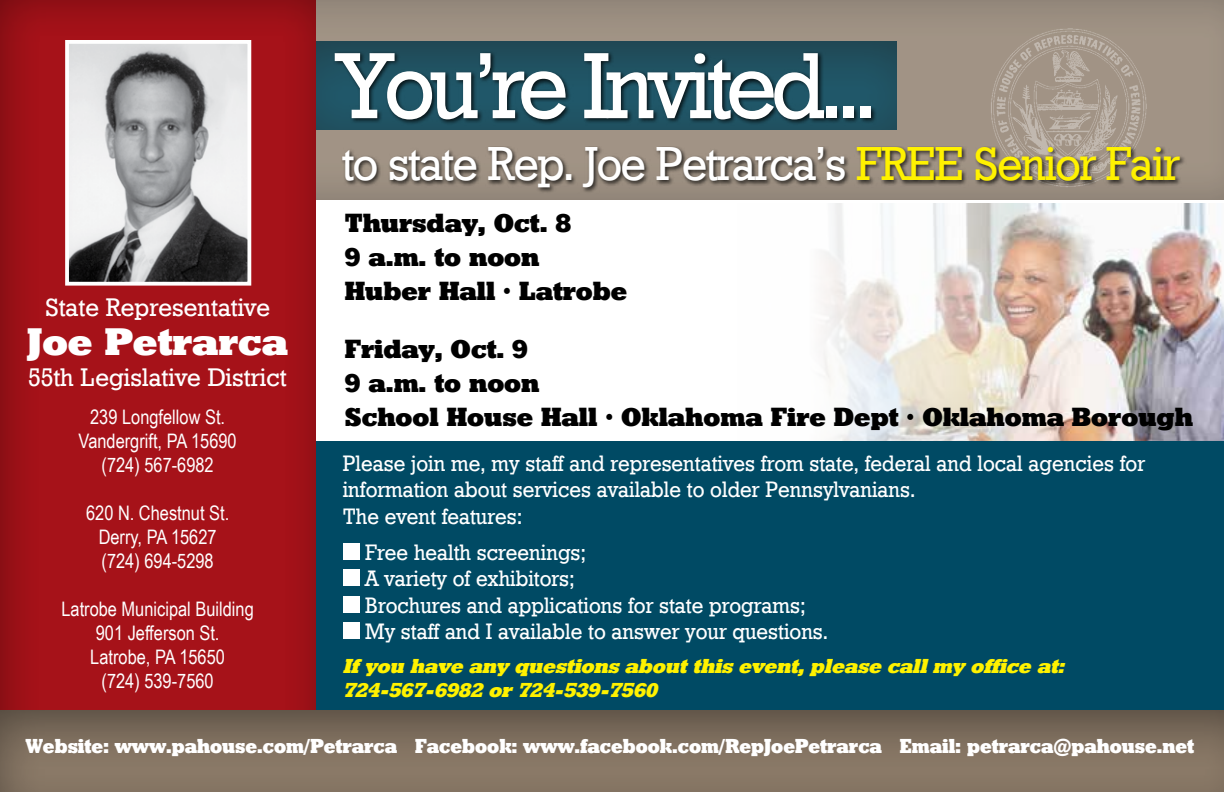
<style>
.page{position:relative;width:1224px;height:792px;background:#fff}
.page>*{position:absolute;margin:0;border:0;box-sizing:border-box;transform-origin:0 0}
.t1{font:93.8px "Rockland Regular SWFTE";letter-spacing:-.06em;color:#fff}
.t2{font:47px "Rockland Regular SWFTE";letter-spacing:-.03em;color:#fff}
.t3{font:38px "Rockland Bold SWFTE";color:#fff}
.t4{font:26px/34px "Rockland Bold SWFTE";color:#000}
.t5{font:25px "Rockland Regular SWFTE";color:#fff}
.t6{font:22px/26.4px "Rockland Regular SWFTE";color:#fff}
.t7{font:20px/24px "Arial Narrow";color:#fff;text-align:center}
.t8{font:20px "Rockland Bold SWFTE";color:#fff;scale:.9 1}
.t9{font:20px/24px "Rockland Bold Italic SWFTE";color:#fff200}
.s1{color:#fff200}
</style>
<div class="page">
<img style="left:737px;top:203px;width:487px;height:239px">
<div style="left:0;top:0;width:1224px;height:201px;background:#9f9283"></div>
<div style="left:276px;top:37px;width:622px;height:95px;background:#000;opacity:.45"></div>
<div style="left:0;top:442px;width:1224px;height:350px;background:#004a64"></div>
<div style="left:0;top:0;width:317px;height:792px;background:#000;opacity:.45"></div>
<div style="left:333px;top:51px;width:544px;height:74px;background:#000;opacity:.75"></div>
<img style="left:991px;top:28px;width:156px;height:118px">
<img style="left:70px;top:45px;width:176px;height:236px">
<div style="left:65px;top:40px;width:186px;height:246px;border:4px solid #fff"></div>
<div style="left:341px;top:146px;width:846px;height:47px;background:#000;opacity:.75"></div>
<div style="left:343px;top:543px;width:17px;height:17px;background:#fff"></div>
<div style="left:343px;top:570px;width:17px;height:16px;background:#fff"></div>
<div style="left:343px;top:596px;width:17px;height:17px;background:#fff"></div>
<div style="left:343px;top:622px;width:17px;height:17px;background:#fff"></div>
<div style="left:0;top:705px;width:1224px;height:87px;background:#000;opacity:.45"></div>
<h1 class="t1" style="left:340px;top:28px;width:539px">You’re Invited...</h1>
<p class="t5" style="left:45px;top:291px;width:227px">State Representative</p>
<h3 class="t3" style="left:27px;top:318px;width:262px">Joe Petrarca</h3>
<p class="t5" style="left:29px;top:361px;width:259px">55th Legislative District</p>
<p class="t7" style="left:79px;top:404px;width:160px">239 Longfellow St.<br>Vandergrift, PA 15690 (724) 567-6982</p>
<p class="t7" style="left:86px;top:500px;width:145px">620 N. Chestnut St.<br>Derry, PA 15627 (724) 694-5298</p>
<p class="t7" style="left:61px;top:596px;width:194px">Latrobe Municipal Building<br>901 Jefferson St.<br>Latrobe, PA 15650<br>(724) 539-7560</p>
<h2 class="t2" style="left:342px;top:135px;width:839px">to state Rep. Joe Petrarca’s <span class="s1">FREE Senior Fair</span></h2>
<p class="t4" style="left:345px;top:205px;width:284px">Thursday, Oct. 8<br>9 a.m. to noon<br>Huber Hall • Latrobe</p>
<p class="t4" style="left:345px;top:331px;width:850px">Friday, Oct. 9<br>9 a.m. to noon<br>School House Hall • Oklahoma Fire Dept • Oklahoma Borough</p>
<p class="t6" style="left:343px;top:450px;width:804px">Please join me, my staff and representatives from state, federal and local agencies for information about services available to older Pennsylvanians.<br>The event features:</p>
<p class="t6" style="left:365px;top:539px;width:464px">Free health screenings;<br>A variety of exhibitors;<br>Brochures and applications for state programs; My staff and I available to answer your questions.</p>
<p class="t9" style="left:343px;top:654px;width:723px">If you have any questions about this event, please call my office at:<br>724-567-6982 or 724-539-7560</p>
<p class="t8" style="left:26px;top:734px;width:1300px">Website: www.pahouse.com/Petrarca Facebook: www.facebook.com/RepJoePetrarca Email: petrarca@pahouse.net</p>
</div>
